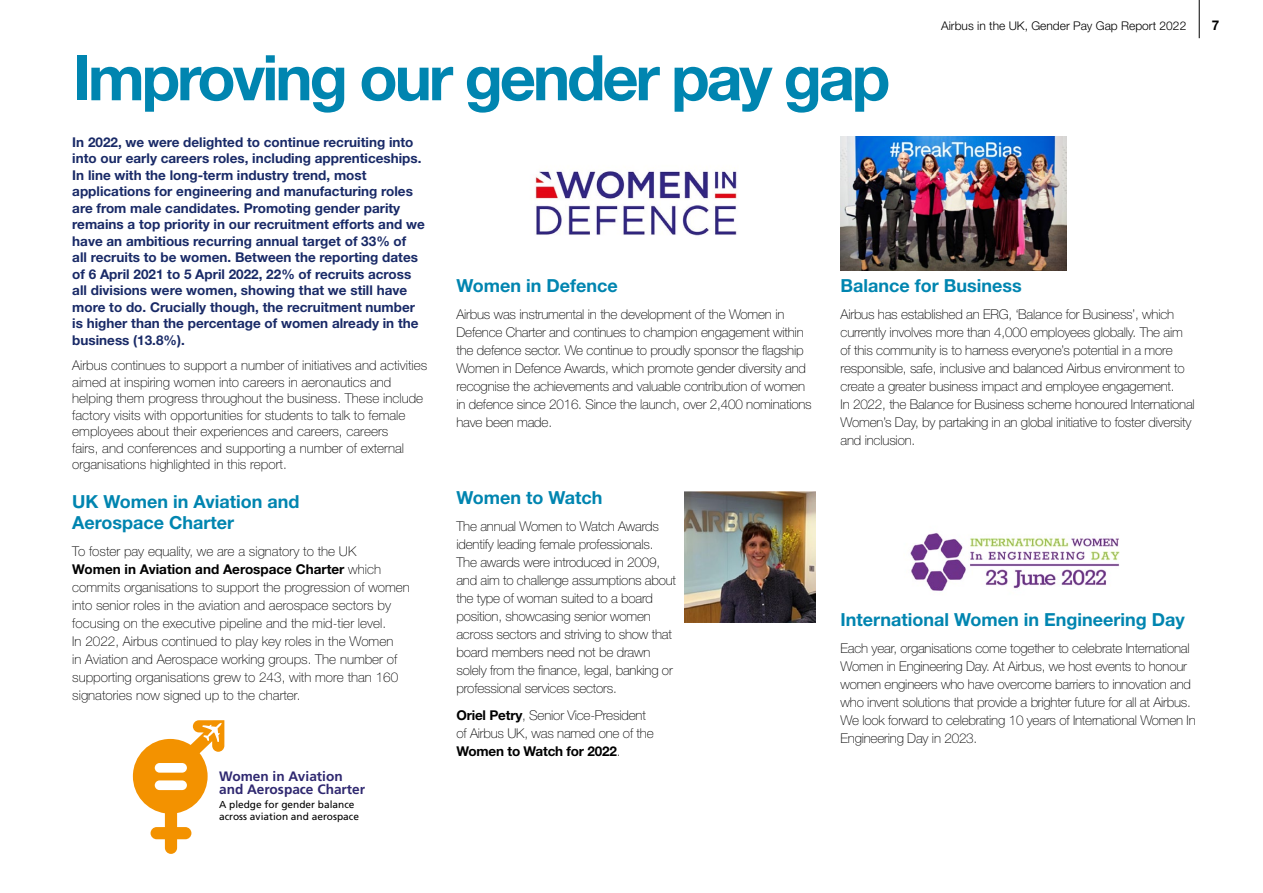
<style>
.page{position:relative;width:1263px;height:893px;background:#fff}
.page>*{position:absolute;margin:0;border:0;box-sizing:border-box;transform-origin:0 0}
.t1{font:700 63px "Helvetica Neue LT Std";letter-spacing:-.05em;color:#0085b0}
.t2{font:700 18px/21px "Helvetica Neue LT Std";color:#0085b0}
.t3{font:700 13.65px/13.6px "Frutiger";color:#2f2870}
.t4{font:100 13.5px/18px "Helvetica Neue LT Std";letter-spacing:-.015em;color:#000}
.t5{font:700 13.5px/16.5px "Helvetica Neue LT Std";color:#192a67}
.t6{font:700 13.5px "Helvetica Neue LT Std";color:#000}
.t7{font:300 12px "Helvetica Neue LT Std";color:#000}
.t8{font:10.05px/11.2px "Frutiger";color:#000}
.s1{font-weight:700}
</style>
<div class="page">
<hr style="left:1199px;top:0;width:1px;height:38px;background:#000">
<svg style="left:133px;top:720px;width:91px;height:134px"></svg>
<img style="left:535px;top:170px;width:202px;height:66px">
<img style="left:684px;top:491px;width:131px;height:131px">
<img style="left:840px;top:136px;width:226px;height:134px">
<img style="left:910px;top:532px;width:210px;height:59px">
<p class="t7" style="left:941px;top:18px;width:247px">Airbus in the UK, Gender Pay Gap Report 2022</p>
<p class="t6" style="left:1212px;top:17px;width:9px">7</p>
<h1 class="t1" style="left:72px;top:39px;width:819px">Improving our gender pay gap</h1>
<p class="t5" style="left:72px;top:133px;width:354px">In 2022, we were delighted to continue recruiting into into our early careers roles, including apprenticeships.<br>In line with the long-term industry trend, most applications for engineering and manufacturing roles are from male candidates. Promoting gender parity remains a top priority in our recruitment efforts and we have an ambitious recurring annual target of 33% of<br>all recruits to be women. Between the reporting dates of 6 April 2021 to 5 April 2022, 22% of recruits across all divisions were women, showing that we still have more to do. Crucially though, the recruitment number is higher than the percentage of women already in the business (13.8%).</p>
<p class="t4" style="left:72px;top:357px;width:357px;line-height:16.5px">Airbus continues to support a number of initiatives and activities aimed at inspiring women into careers in aeronautics and helping them progress throughout the business. These include factory visits with opportunities for students to talk to female employees about their experiences and careers, careers<br>fairs, and conferences and supporting a number of external organisations highlighted in this report.</p>
<h2 class="t2" style="left:72px;top:491px;width:229px">UK Women in Aviation and<br>Aerospace Charter</h2>
<p class="t4" style="left:72px;top:542px;width:339px">To foster pay equality, we are a signatory to the UK<br><span class="s1">Women in Aviation and Aerospace Charter</span> which commits organisations to support the progression of women into senior roles in the aviation and aerospace sectors by focusing on the executive pipeline and the mid-tier level.<br>In 2022, Airbus continued to play key roles in the Women<br>in Aviation and Aerospace working groups. The number of supporting organisations grew to 243, with more than 160 signatories now signed up to the charter.</p>
<h2 class="t2" style="left:840px;top:275px;width:183px">Balance for Business</h2>
<p class="t4" style="left:840px;top:306px;width:356px">Airbus has established an ERG, ‘Balance for Business’, which currently involves more than 4,000 employees globally. The aim of this community is to harness everyone’s potential in a more responsible, safe, inclusive and balanced Airbus environment to create a greater business impact and employee engagement.<br>In 2022, the Balance for Business scheme honoured International Women’s Day, by partaking in an global initiative to foster diversity and inclusion.</p>
<h2 class="t2" style="left:456px;top:275px;width:163px">Women in Defence</h2>
<p class="t4" style="left:456px;top:306px;width:357px">Airbus was instrumental in the development of the Women in Defence Charter and continues to champion engagement within the defence sector. We continue to proudly sponsor the flagship Women in Defence Awards, which promote gender diversity and recognise the achievements and valuable contribution of women in defence since 2016. Since the launch, over 2,400 nominations have been made.</p>
<h2 class="t2" style="left:456px;top:487px;width:147px">Women to Watch</h2>
<p class="t4" style="left:456px;top:517px;width:221px">The annual Women to Watch Awards identify leading female professionals.<br>The awards were introduced in 2009, and aim to challenge assumptions about the type of woman suited to a board position, showcasing senior women across sectors and striving to show that board members need not be drawn solely from the finance, legal, banking or professional services sectors.</p>
<p class="t4" style="left:456px;top:706px;width:199px"><span class="s1">Oriel Petry</span>, Senior Vice-President of Airbus UK, was named one of the<br><span class="s1">Women to Watch for 2022</span>.</p>
<h2 class="t2" style="left:840px;top:609px;width:346px">International Women in Engineering Day</h2>
<p class="t4" style="left:840px;top:639px;width:357px">Each year, organisations come together to celebrate International Women in Engineering Day. At Airbus, we host events to honour women engineers who have overcome barriers to innovation and who invent solutions that provide a brighter future for all at Airbus.<br>We look forward to celebrating 10 years of International Women In Engineering Day in 2023.</p>
<p class="t3" style="left:219px;top:769px;width:147px">Women in Aviation and Aerospace Charter</p>
<p class="t8" style="left:219px;top:799px;width:141px">A pledge for gender balance across aviation and aerospace</p>
</div>
